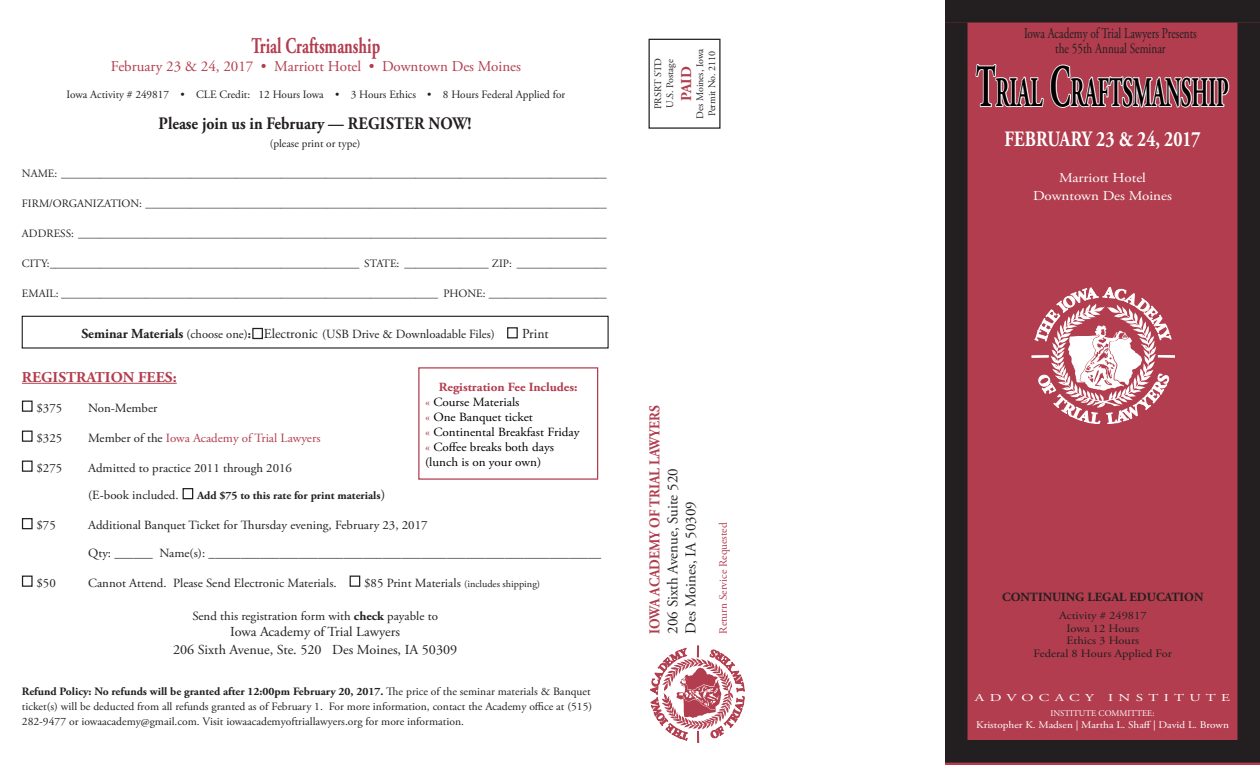
<style>
.page{position:relative;width:1260px;height:765px;background:#fff}
.page>*{position:absolute;margin:0;border:0;box-sizing:border-box;transform-origin:0 0}
.t1{font:700 42px "Adobe Garamond Pro";color:#000;scale:.5 1}
.t2{font:700 22.5px "Adobe Garamond Pro";color:#b23d4e;scale:.7 1}
.t3{font:700 21.88px "Adobe Garamond Pro";color:#fff;scale:.8 1}
.t4{font:700 17.5px "Adobe Garamond Pro";color:#231f20;scale:.9 1}
.t5{font:15px "Adobe Garamond Pro";color:#b23d4e}
.t6{font:15px "Adobe Garamond Pro";color:#231f20}
.t7{font:15px "Adobe Garamond Pro";color:#231f20;scale:.75 1}
.t8{font:700 15px "Adobe Garamond Pro";color:#b23d4e;scale:.9 1}
.t9{font:700 15px "Adobe Garamond Pro";color:#b23d4e}
.t10{font:14.38px "Adobe Garamond Pro";color:#231f20;scale:.78 1}
.t11{font:13.75px "Adobe Garamond Pro";color:#231f20}
.t12{font:13.5px "Adobe Garamond Pro";color:#fff;scale:1.11 1}
.t13{font:12.5px "Adobe Garamond Pro";color:#231f20}
.t14{font:12.5px "Adobe Garamond Pro";color:#000;scale:1.05 1}
.t15{font:12.5px "Adobe Garamond Pro";color:#b23d4e}
.t16{font:700 12.5px "Adobe Garamond Pro";color:#b23d4e;scale:1.05 1}
.t17{font:700 12.5px "Adobe Garamond Pro";color:#231f20}
.t18{font:11.25px/15px "Adobe Garamond Pro";color:#231f20}
.t19{font:11.25px "Adobe Garamond Pro";color:#231f20;scale:1.11 1}
.t20{font:700 11.25px "Adobe Garamond Pro";color:#231f20}
.t21{font:11.25px "Adobe Garamond Pro";color:#b23d4e}
.t22{font:10.62px "Adobe Garamond Pro";letter-spacing:.35em;color:#fff;scale:1.43 1}
.t23{font:10.12px "Adobe Garamond Pro";color:#fff;scale:1.11 1}
.t24{font:10px "Adobe Garamond Pro";color:#231f20}
.t25{font:8.75px "Adobe Garamond Pro";color:#fff}
.s1{font-weight:700;font-size:13.75px}
.s2{font-weight:700}
.s3{font-size:13.75px}
.s4{color:#231f20}
.s5{font-weight:400;font-size:13.75px}
.s6{font-size:12.5px}
.s7{color:#b23d4e}
.s8{font-size:60px}
</style>
<div class="page">
<div style="left:945px;top:0;width:315px;height:765px;background:#b23d4e"></div>
<div style="left:649px;top:39px;width:72px;height:90px;border:1px solid #231f20"></div>
<svg style="left:975px;top:22px;width:255px;height:86px"></svg>
<hr style="left:22px;top:383px;width:155px;height:1px;background:#b23d4e">
<div style="left:22px;top:401px;width:11px;height:11px;border:1px solid #231f20"></div>
<div style="left:22px;top:431px;width:11px;height:11px;border:1px solid #231f20"></div>
<div style="left:22px;top:461px;width:11px;height:11px;border:1px solid #231f20"></div>
<div style="left:183px;top:488px;width:10px;height:11px;border:1px solid #231f20"></div>
<div style="left:22px;top:518px;width:11px;height:11px;border:1px solid #231f20"></div>
<div style="left:22px;top:576px;width:11px;height:11px;border:1px solid #231f20"></div>
<div style="left:350px;top:576px;width:10px;height:11px;border:1px solid #231f20"></div>
<div style="left:418px;top:367px;width:180px;height:113px;border:1px solid #b23d4e"></div>
<div style="left:507px;top:327px;width:11px;height:11px;border:1px solid #231f20"></div>
<svg style="left:650px;top:646px;width:94px;height:96px"></svg>
<svg style="left:1032px;top:287px;width:143px;height:137px"></svg>
<div style="left:946px;top:1px;width:313px;height:21px;background:#231f20"></div>
<div style="left:945px;top:0;width:315px;height:22px;border:1px solid #231f20"></div>
<div style="left:946px;top:741px;width:313px;height:21px;background:#231f20"></div>
<div style="left:945px;top:740px;width:315px;height:23px;border:1px solid #231f20"></div>
<div style="left:946px;top:23px;width:21px;height:719px;background:#231f20"></div>
<div style="left:945px;top:22px;width:23px;height:720px;border:1px solid #231f20"></div>
<div style="left:1238px;top:23px;width:21px;height:719px;background:#231f20"></div>
<div style="left:1238px;top:22px;width:22px;height:720px;border:1px solid #231f20"></div>
<div style="left:252px;top:328px;width:11px;height:11px;border:1px solid #231f20"></div>
<p class="t2" style="left:251px;top:33px;width:186px">Trial Craftsmanship</p>
<p class="t5" style="left:111px;top:57px;width:412px">February 23 &amp; 24, 2017 • Marriott Hotel • Downtown Des Moines</p>
<p class="t18" style="left:67px;top:88px;width:500px">Iowa Activity # 249817 • CLE Credit: 12 Hours Iowa • 3 Hours Ethics • 8 Hours Federal Applied for</p>
<p class="t4" style="left:159px;top:113px;width:349px">Please join us in February — REGISTER NOW!</p>
<p class="t18" style="left:270px;top:136px;width:92px">(please print or type)</p>
<p class="t18" style="left:22px;top:166px;width:586px">NAME: _________________________________________________________________________________________________</p>
<p class="t18" style="left:22px;top:196px;width:586px">FIRM/ORGANIZATION: __________________________________________________________________________________</p>
<p class="t18" style="left:22px;top:226px;width:586px">ADDRESS: ______________________________________________________________________________________________</p>
<p class="t18" style="left:22px;top:256px;width:586px">CITY:_______________________________________________________ STATE: _______________ ZIP: ________________</p>
<p class="t18" style="left:22px;top:286px;width:587px">EMAIL: ___________________________________________________________________ PHONE: _____________________</p>
<p class="t13" style="left:81px;top:327px;width:415px"><span class="s1">Seminar Materials</span> (choose one)<span class="s2">:</span> <span class="s3">Electronic</span> (USB Drive &amp; Downloadable Files)</p>
<p class="t11" style="left:522px;top:326px;width:28px">Print</p>
<p class="t9" style="left:22px;top:368px;width:156px">REGISTRATION FEES:</p>
<p class="t13" style="left:36px;top:400px;width:27px">$375</p>
<p class="t13" style="left:88px;top:400px;width:71px">Non-Member</p>
<p class="t13" style="left:36px;top:430px;width:27px">$325</p>
<p class="t15" style="left:88px;top:430px;width:234px"><span class="s4">Member of the</span> Iowa Academy of Trial Lawyers</p>
<p class="t13" style="left:36px;top:460px;width:27px">$275</p>
<p class="t13" style="left:88px;top:460px;width:205px">Admitted to practice 2011 through 2016</p>
<p class="t13" style="left:88px;top:488px;width:92px">(E-book included.</p>
<p class="t20" style="left:197px;top:489px;width:190px">Add $75 to this rate for print materials<span class="s5">)</span></p>
<p class="t13" style="left:36px;top:518px;width:21px">$75</p>
<p class="t13" style="left:88px;top:518px;width:341px">Additional Banquet Ticket for Thursday evening, February 23, 2017</p>
<p class="t13" style="left:88px;top:545px;width:515px">Qty: ______ Name(s): _____________________________________________________________</p>
<p class="t13" style="left:36px;top:575px;width:21px">$50</p>
<p class="t13" style="left:88px;top:575px;width:250px">Cannot Attend. Please Send Electronic Materials.</p>
<p class="t24" style="left:364px;top:578px;width:178px"><span class="s6">$85 Print Materials</span> (includes shipping)</p>
<p class="t13" style="left:192px;top:608px;width:247px">Send this registration form with <span class="s2">check</span> payable to</p>
<p class="t11" style="left:230px;top:624px;width:172px">Iowa Academy of Trial Lawyers</p>
<p class="t11" style="left:173px;top:642px;width:286px">206 Sixth Avenue, Ste. 520 Des Moines, IA 50309</p>
<p class="t18" style="left:22px;top:684px;width:572px"><span class="s2">Refund Policy: No refunds will be granted after 12:00pm February 20, 2017.</span> The price of the seminar materials &amp; Banquet ticket(s) will be deducted from all refunds granted as of February 1. For more information, contact the Academy office at (515)<br>282-9477 or iowaacademy@gmail.com. Visit iowaacademyoftriallawyers.org for more information.</p>
<p class="t16" style="left:439px;top:379px;width:134px">Registration Fee Includes:</p>
<p class="t14" style="left:425px;top:394px;width:91px"><span class="s7">«</span> Course Materials</p>
<p class="t14" style="left:425px;top:409px;width:104px"><span class="s7">«</span> One Banquet ticket</p>
<p class="t14" style="left:425px;top:424px;width:149px"><span class="s7">«</span> Continental Breakfast Friday</p>
<p class="t14" style="left:425px;top:439px;width:124px"><span class="s7">«</span> Coffee breaks both days</p>
<p class="t14" style="left:425px;top:454px;width:112px">(lunch is on your own)</p>
<p class="t24" style="left:694px;top:119px;width:71px;rotate:-90deg">Des Moines, Iowa</p>
<p class="t24" style="left:706px;top:116px;width:67px;rotate:-90deg">Permit No. 2110</p>
<p class="t24" style="left:652px;top:109px;width:53px;rotate:-90deg">PRSRT STD</p>
<p class="t24" style="left:664px;top:108px;width:50px;rotate:-90deg">U.S. Postage</p>
<p class="t9" style="left:678px;top:101px;width:36px;rotate:-90deg">PAID</p>
<p class="t8" style="left:646px;top:634px;width:255px;rotate:-90deg">IOWA ACADEMY OF TRIAL LAWYERS</p>
<p class="t6" style="left:664px;top:634px;width:167px;rotate:-90deg">206 Sixth Avenue, Suite 520</p>
<p class="t6" style="left:682px;top:634px;width:134px;rotate:-90deg">Des Moines, IA 50309</p>
<p class="t21" style="left:717px;top:634px;width:113px;rotate:-90deg">Return Service Requested</p>
<p class="t7" style="left:1024px;top:24px;width:232px">Iowa Academy of Trial Lawyers Presents</p>
<p class="t10" style="left:1055px;top:39px;width:143px">the 55th Annual Seminar</p>
<p class="t1" style="left:976px;top:68px;width:507px"><span class="s8">T</span>RIAL <span class="s8">C</span>RAFTSMANSHIP</p>
<p class="t3" style="left:1004px;top:127px;width:247px">FEBRUARY 23 &amp; 24, 2017</p>
<p class="t12" style="left:1059px;top:170px;width:80px">Marriott Hotel</p>
<p class="t12" style="left:1033px;top:188px;width:127px">Downtown Des Moines</p>
<p class="t17" style="left:1002px;top:590px;width:203px">CONTINUING LEGAL EDUCATION</p>
<p class="t19" style="left:1059px;top:609px;width:80px">Activity # 249817</p>
<p class="t19" style="left:1067px;top:621px;width:67px">Iowa 12 Hours</p>
<p class="t19" style="left:1067px;top:634px;width:67px">Ethics 3 Hours</p>
<p class="t19" style="left:1034px;top:646px;width:126px">Federal 8 Hours Applied For</p>
<p class="t22" style="left:975px;top:691px;width:85px">ADVOCACY</p>
<p class="t22" style="left:1108px;top:691px;width:87px">INSTITUTE</p>
<p class="t25" style="left:1050px;top:708px;width:106px">INSTITUTE COMMITTEE:</p>
<p class="t23" style="left:976px;top:719px;width:229px">Kristopher K. Madsen | Martha L. Shaff | David L. Brown</p>
</div>
